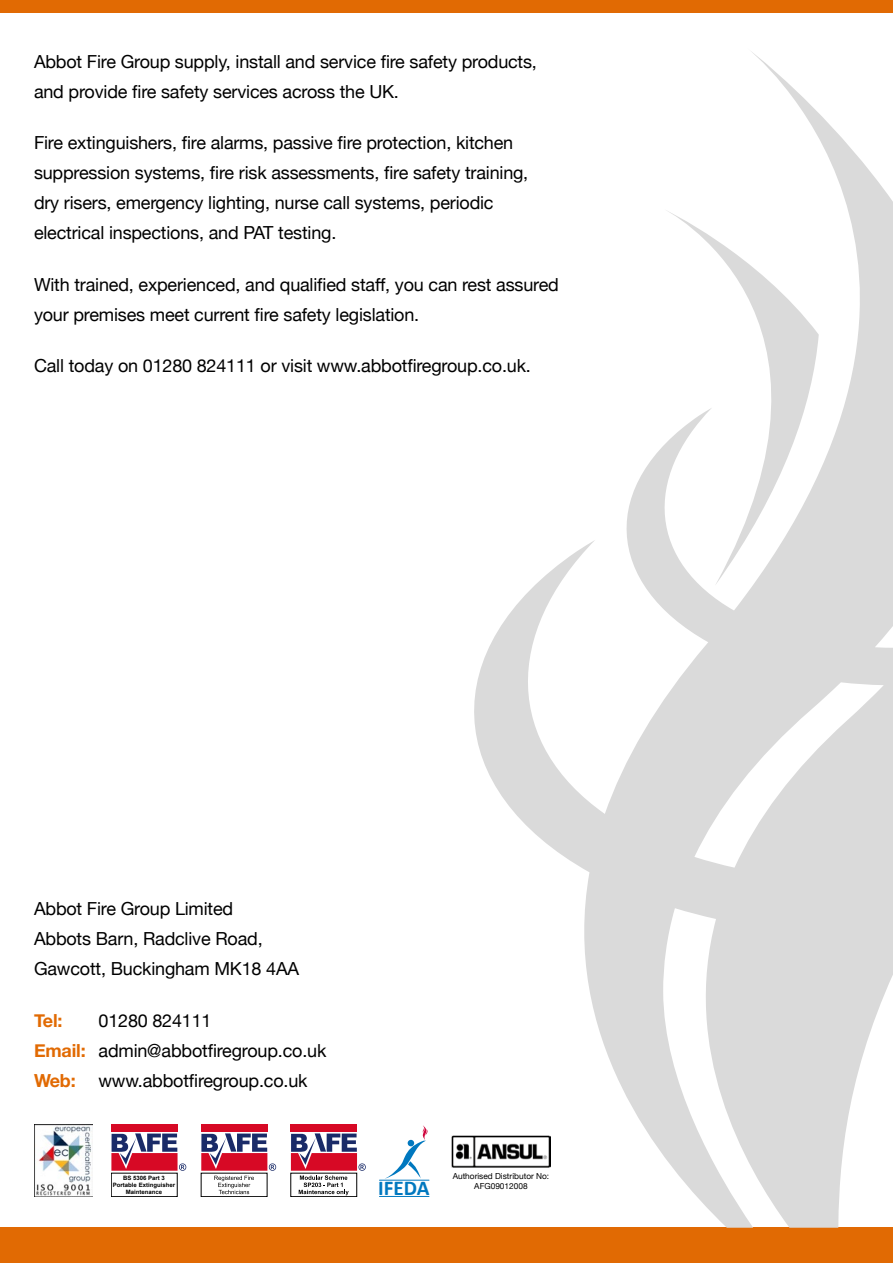
<style>
.page{position:relative;width:893px;height:1263px;background:#fff}
.page>*{position:absolute;margin:0;border:0;box-sizing:border-box;transform-origin:0 0}
.t1{font:700 21.15px "Calibri";color:#0078bf}
.t2{font:18px/30px "Helvetica Neue";letter-spacing:-.01em;color:#000}
.t3{font:700 18px "Helvetica Neue";color:#e16a03}
.t4{font:8.25px/9.9px "Helvetica Neue";color:#000;text-align:center}
.t5{font:700 6px/7.2px "Arial";color:#000;text-align:center}
.s1{font-weight:700;color:#e16a03}
</style>
<div class="page">
<div style="left:0;top:1228px;width:893px;height:35px;background:#e16a03"></div>
<div style="left:0;top:0;width:893px;height:13px;background:#e16a03"></div>
<svg style="left:434px;top:51px;width:459px;height:1177px"></svg>
<img style="left:34px;top:1125px;width:58px;height:72px">
<img style="left:451px;top:1136px;width:100px;height:32px">
<svg style="left:385px;top:1125px;width:43px;height:54px"></svg>
<div style="left:407px;top:1140px;width:7px;height:6px;background:#0078bf;border-radius:50%"></div>
<hr style="left:379px;top:1196px;width:50px;height:1px;background:#0078bf">
<hr style="left:379px;top:1180px;width:50px;height:1px;background:#0078bf">
<div style="left:201px;top:1125px;width:66px;height:7px;background:#d70925"></div>
<div style="left:201px;top:1173px;width:66px;height:24px;border:1px solid #000"></div>
<svg style="left:201px;top:1133px;width:75px;height:61px"></svg>
<div style="left:111px;top:1125px;width:67px;height:7px;background:#d70925"></div>
<svg style="left:111px;top:1133px;width:75px;height:38px"></svg>
<div style="left:111px;top:1173px;width:66px;height:24px;border:1px solid #000"></div>
<div style="left:291px;top:1125px;width:66px;height:7px;background:#d70925"></div>
<div style="left:291px;top:1173px;width:66px;height:24px;border:1px solid #000"></div>
<svg style="left:291px;top:1133px;width:75px;height:62px"></svg>
<p class="t2" style="left:34px;top:48px;width:504px">Abbot Fire Group supply, install and service fire safety products, and provide fire safety services across the UK.</p>
<p class="t2" style="left:34px;top:129px;width:496px">Fire extinguishers, fire alarms, passive fire protection, kitchen suppression systems, fire risk assessments, fire safety training, dry risers, emergency lighting, nurse call systems, periodic electrical inspections, and PAT testing.</p>
<p class="t2" style="left:34px;top:270px;width:526px">With trained, experienced, and qualified staff, you can rest assured your premises meet current fire safety legislation.</p>
<p class="t2" style="left:34px;top:352px;width:498px">Call today on 01280 824111 or visit www.abbotfiregroup.co.uk.</p>
<p class="t2" style="left:34px;top:895px;width:267px">Abbot Fire Group Limited<br>Abbots Barn, Radclive Road,<br>Gawcott, Buckingham MK18 4AA</p>
<p class="t3" style="left:34px;top:1006px;width:30px">Tel:</p>
<p class="t2" style="left:34px;top:1006px;width:294px;text-indent:64px">01280 824111<br><span class="s1">Email:</span> admin@abbotfiregroup.co.uk<br><span class="s1">Web:</span></p>
<p class="t2" style="left:99px;top:1066px;width:211px">www.abbotfiregroup.co.uk</p>
<p class="t5" style="left:113px;top:1174px;width:64px">BS 5306 Part 3<br>Portable Extinguisher<br>Maintenance</p>
<p class="t1" style="left:378px;top:1175px;width:53px">IFEDA</p>
<p class="t4" style="left:453px;top:1171px;width:98px">Authorised Distributor No:<br>AFG09012008</p>
</div>
